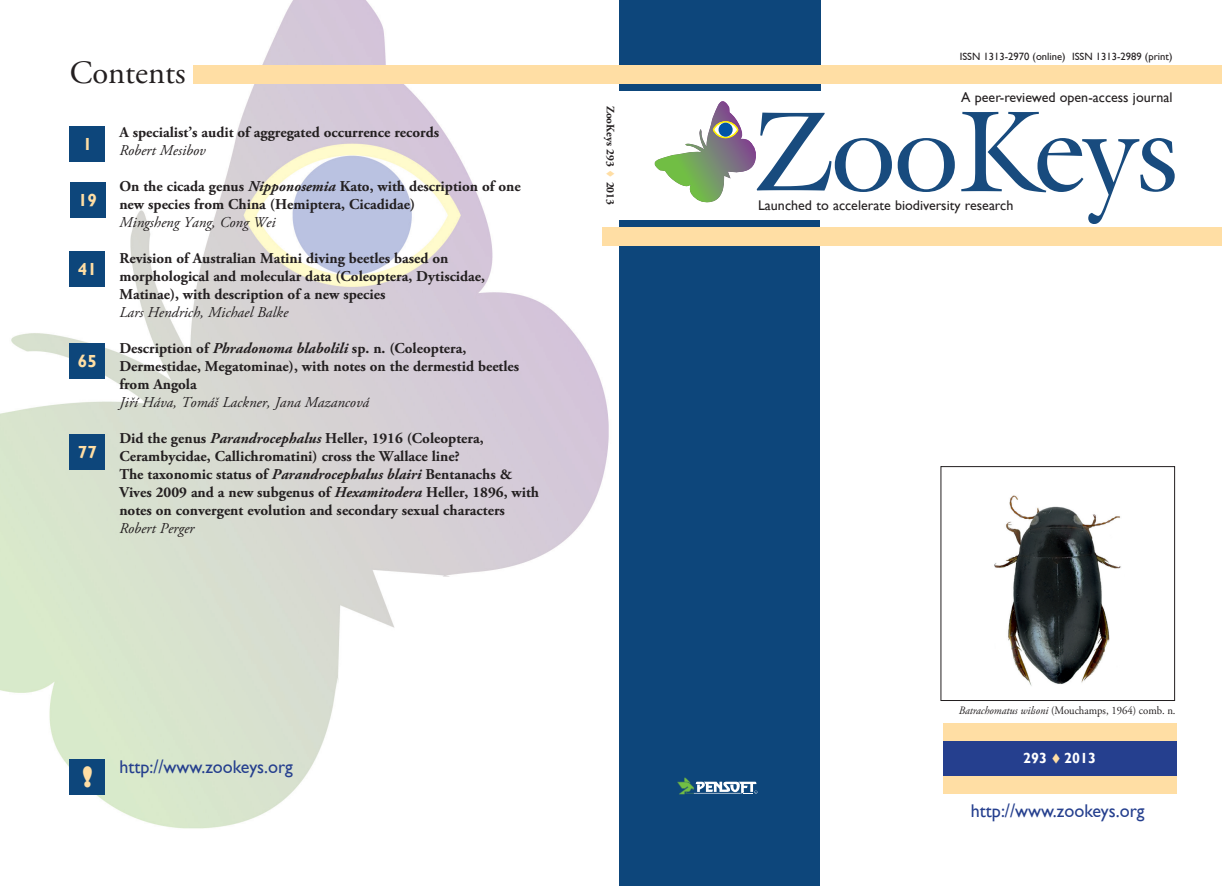
<style>
.page{position:relative;width:1222px;height:886px;background:#fff}
.page>*{position:absolute;margin:0;border:0;box-sizing:border-box;transform-origin:0 0}
.t1{font:32.5px "Adobe Garamond Pro";color:#231f20}
.t2{font:800 27.12px "Gill Sans";color:#ffdea4}
.t3{font:18.38px "Gill Sans";color:#253f8e}
.t4{font:700 17.5px "Gill Sans";color:#ffdea4}
.t5{font:700 15px/18px "Adobe Garamond Pro";color:#231f20}
.t6{font:italic 15px "Adobe Garamond Pro";color:#231f20}
.t7{font:700 14.62px "Gill Sans";color:#fff}
.t8{font:14px "Gill Sans";color:#231f20}
.t9{font:11.25px "Adobe Garamond Pro";color:#231f20;scale:.95 1}
.t10{font:700 11.25px "Adobe Garamond Pro";color:#231f20}
.t11{font:10.62px "Gill Sans";color:#231f20}
.s1{font-style:italic}
.s2{color:#ffdea4}
</style>
<div class="page">
<img style="left:0;top:0;width:632px;height:829px">
<div style="left:619px;top:221px;width:200px;height:665px;background:#0d467b"></div>
<div style="left:619px;top:0;width:201px;height:91px;background:#0d467b"></div>
<svg style="left:677px;top:777px;width:80px;height:17px"></svg>
<div style="left:602px;top:228px;width:619px;height:18px;background:#ffdea4"></div>
<div style="left:70px;top:759px;width:35px;height:35px;background:#0d467b"></div>
<svg style="left:654px;top:101px;width:300px;height:102px"></svg>
<svg style="left:961px;top:112px;width:213px;height:112px"></svg>
<img style="left:994px;top:495px;width:127px;height:191px">
<div style="left:940px;top:466px;width:234px;height:235px;border:1px solid #231f20"></div>
<div style="left:70px;top:126px;width:35px;height:36px;background:#0d467b"></div>
<div style="left:70px;top:182px;width:35px;height:36px;background:#0d467b"></div>
<div style="left:70px;top:251px;width:35px;height:36px;background:#0d467b"></div>
<div style="left:70px;top:343px;width:35px;height:35px;background:#0d467b"></div>
<div style="left:70px;top:434px;width:35px;height:35px;background:#0d467b"></div>
<div style="left:942px;top:740px;width:234px;height:36px;background:#253f8e"></div>
<div style="left:942px;top:723px;width:234px;height:17px;background:#ffdea4"></div>
<div style="left:942px;top:776px;width:234px;height:18px;background:#ffdea4"></div>
<div style="left:194px;top:65px;width:1027px;height:19px;background:#ffdea4"></div>
<h1 class="t1" style="left:70px;top:53px;width:117px">Contents</h1>
<p class="t4" style="left:83px;top:134px;width:11px">1</p>
<p class="t4" style="left:78px;top:190px;width:20px">19</p>
<p class="t4" style="left:78px;top:259px;width:20px">41</p>
<p class="t4" style="left:78px;top:350px;width:20px">65</p>
<p class="t4" style="left:78px;top:441px;width:20px">77</p>
<p class="t5" style="left:119px;top:123px;width:321px">A specialist’s audit of aggregated occurrence records</p>
<p class="t6" style="left:119px;top:141px;width:88px">Robert Mesibov</p>
<p class="t5" style="left:119px;top:177px;width:403px">On the cicada genus <span class="s1">Nipponosemia</span> Kato, with description of one new species from China (Hemiptera, Cicadidae)</p>
<p class="t6" style="left:119px;top:213px;width:158px">Mingsheng Yang, Cong Wei</p>
<p class="t5" style="left:119px;top:249px;width:367px">Revision of Australian Matini diving beetles based on morphological and molecular data (Coleoptera, Dytiscidae,<br>Matinae), with description of a new species</p>
<p class="t6" style="left:119px;top:303px;width:170px">Lars Hendrich, Michael Balke</p>
<p class="t5" style="left:119px;top:339px;width:401px">Description of <span class="s1">Phradonoma blabolili</span> sp. n. (Coleoptera,<br>Dermestidae, Megatominae), with notes on the dermestid beetles from Angola</p>
<p class="t6" style="left:119px;top:393px;width:251px">Jiří Háva, Tomáš Lackner, Jana Mazancová</p>
<p class="t5" style="left:119px;top:429px;width:421px">Did the genus <span class="s1">Parandrocephalus</span> Heller, 1916 (Coleoptera, Cerambycidae, Callichromatini) cross the Wallace line?<br>The taxonomic status of <span class="s1">Parandrocephalus blairi</span> Bentanachs &amp; Vives 2009 and a new subgenus of <span class="s1">Hexamitodera</span> Heller, 1896, with notes on convergent evolution and secondary sexual characters</p>
<p class="t6" style="left:119px;top:519px;width:77px">Robert Perger</p>
<p class="t10" style="left:617px;top:106px;width:101px;rotate:90deg">ZooKeys 293 <span class="s2">▼</span> 2013</p>
<h2 class="t2" style="left:82px;top:760px;width:12px">!</h2>
<p class="t3" style="left:119px;top:756px;width:175px">http://www.zookeys.org</p>
<p class="t11" style="left:959px;top:50px;width:214px">ISSN 1313-2970 (online) ISSN 1313-2989 (print)</p>
<p class="t8" style="left:961px;top:89px;width:213px">A peer-reviewed open-access journal</p>
<p class="t8" style="left:758px;top:197px;width:257px">Launched to accelerate biodiversity research</p>
<p class="t9" style="left:958px;top:703px;width:229px"><span class="s1">Batrachomatus wilsoni</span> (Mouchamps, 1964) comb. n.</p>
<p class="t7" style="left:1023px;top:750px;width:74px">293 <span class="s2">▼</span> 2013</p>
<p class="t3" style="left:970px;top:799px;width:175px">http://www.zookeys.org</p>
</div>
